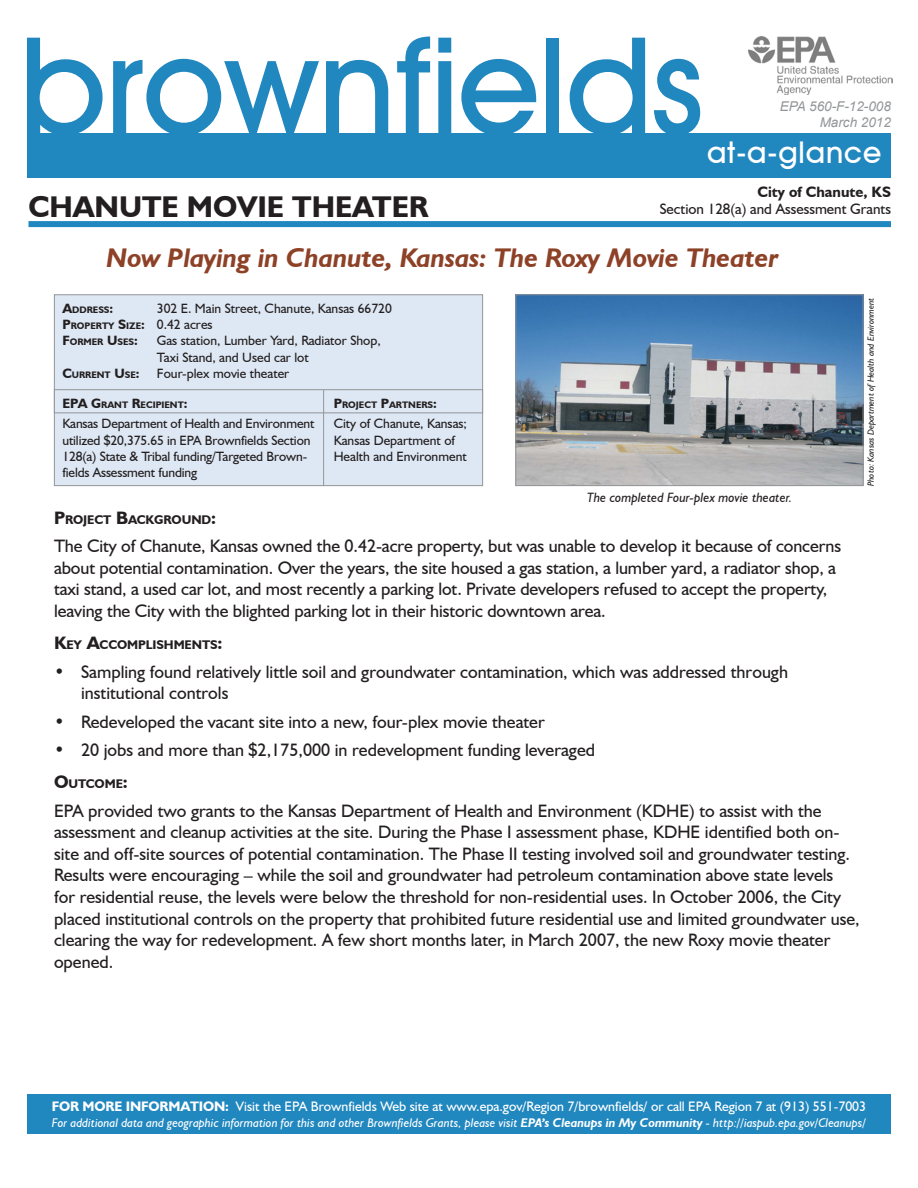
<style>
.page{position:relative;width:918px;height:1188px;background:#fff}
.page>*{position:absolute;margin:0;border:0;box-sizing:border-box;transform-origin:0 0}
.Body_text{font:500 135px "Avant Garde IT Cby BT";letter-spacing:-.01em;color:#2187bf}
.t1{font:700 30px "Humanist 521 BT";color:#231f20}
.t2{font:500 30px "Avant Garde IT Cby BT";letter-spacing:.03em;color:#fff}
.t3{font:italic 700 27px "Humanist 521 BT";color:#8d4127}
.t4{font:18px/21.6px "Humanist 521 BT";color:#231f20}
.t5{font:15px/16.5px "Humanist 521 BT";color:#231f20;text-align:right}
.t6{font:13.8px "Humanist 521 BT";color:#fff}
.t7{font:13.5px/16.2px "Humanist 521 BT";color:#231f20}
.t8{font:italic 13.5px "Humanist 521 BT";color:#231f20}
.Body_text-2{font:italic 13.5px/15.8px "Arial";color:#939598;text-align:right}
.t9{font:italic 12.6px "Humanist 521 BT";color:#fff}
.Level_1{font:700 12.6px "Humanist 521 BT";letter-spacing:-.005em;color:#231f20}
.t10{font:700 9.45px "Humanist 521 BT";color:#231f20}
.t11{font:italic 9px "Humanist 521 BT";color:#231f20}
.s1{font-weight:700}
.s2{font-size:13.5px}
.s3{font-weight:400;font-size:13.5px}
.s4{font-size:18px}
</style>
<div class="page">
<div style="left:28px;top:221px;width:863px;height:6px;background:#2187bf"></div>
<div style="left:27px;top:133px;width:864px;height:45px;background:#2187bf"></div>
<div style="left:54px;top:294px;width:429px;height:192px;background:#dee8f4;border:1px solid #939598"></div>
<div style="left:54px;top:389px;width:429px;height:24px;background:#dee8f4;border:1px solid #939598"></div>
<hr style="left:323px;top:390px;width:1px;height:96px;background:#939598">
<img style="left:517px;top:296px;width:344px;height:188px">
<div style="left:515px;top:294px;width:348px;height:192px;border:1px solid #939598"></div>
<div style="left:27px;top:1094px;width:864px;height:39px;background:#2187bf"></div>
<img style="left:748px;top:36px;width:144px;height:58px">
<p class="Body_text" style="left:20px;top:4px;width:686px">brownfields</p>
<p class="Body_text-2" style="left:780px;top:98px;width:113px">EPA 560-F-12-008<br>March 2012</p>
<p class="t2" style="left:707px;top:134px;width:176px">at-a-glance</p>
<p class="t1" style="left:28px;top:189px;width:402px">CHANUTE MOVIE THEATER</p>
<p class="t5" style="left:660px;top:183px;width:233px"><span class="s1">CITY OF CHANUTE, KS<br></span>Section 128(a) and Assessment Grants</p>
<p class="t3" style="left:107px;top:241px;width:674px">Now Playing in Chanute, Kansas: The Roxy Movie Theater</p>
<p class="t10" style="left:62px;top:304px;width:52px"><span class="s2">A</span>DDRESS<span class="s2">:</span></p>
<p class="t7" style="left:157px;top:300px;width:236px">302 E. Main Street, Chanute, Kansas 66720</p>
<p class="t10" style="left:62px;top:320px;width:152px"><span class="s2">P</span>ROPERTY <span class="s2">S</span>IZE<span class="s2">:</span> <span class="s3">0.42 acres</span></p>
<p class="t10" style="left:62px;top:336px;width:77px"><span class="s2">F</span>ORMER <span class="s2">U</span>SES<span class="s2">:</span></p>
<p class="t7" style="left:157px;top:332px;width:226px">Gas station, Lumber Yard, Radiator Shop,<br>Taxi Stand, and Used car lot</p>
<p class="t10" style="left:62px;top:369px;width:79px"><span class="s2">C</span>URRENT <span class="s2">U</span>SE<span class="s2">:</span></p>
<p class="t7" style="left:157px;top:365px;width:134px">Four-plex movie theater</p>
<p class="t10" style="left:62px;top:399px;width:127px"><span class="s2">EPA G</span>RANT <span class="s2">R</span>ECIPIENT<span class="s2">:</span></p>
<p class="t10" style="left:334px;top:399px;width:105px"><span class="s2">P</span>ROJECT <span class="s2">P</span>ARTNERS<span class="s2">:</span></p>
<p class="t7" style="left:334px;top:415px;width:135px">City of Chanute, Kansas;<br>Kansas Department of<br>Health and Environment</p>
<p class="t7" style="left:62px;top:415px;width:254px">Kansas Department of Health and Environment utilized $20,375.65 in EPA Brownfields Section 128(a) State &amp; Tribal funding/Targeted Brown&shy;fields Assessment funding</p>
<p class="t8" style="left:587px;top:489px;width:207px">The completed Four-plex movie theater.</p>
<p class="Level_1" style="left:54px;top:512px;width:164px"><span class="s4">P</span>ROJECT <span class="s4">B</span>ACKGROUND<span class="s4">:</span></p>
<p class="t4" style="left:54px;top:535px;width:789px">The City of Chanute, Kansas owned the 0.42-acre property, but was unable to develop it because of concerns about potential contamination. Over the years, the site housed a gas station, a lumber yard, a radiator shop, a taxi stand, a used car lot, and most recently a parking lot. Private developers refused to accept the property, leaving the City with the blighted parking lot in their historic downtown area.</p>
<p class="Level_1" style="left:54px;top:637px;width:170px"><span class="s4">K</span>EY <span class="s4">A</span>CCOMPLISHMENTS<span class="s4">:</span></p>
<p class="t4" style="left:81px;top:660px;width:709px;text-indent:-27px">• Sampling found relatively little soil and groundwater contamination, which was addressed through institutional controls</p>
<p class="t4" style="left:54px;top:710px;width:492px">• Redeveloped the vacant site into a new, four-plex movie theater</p>
<p class="t4" style="left:54px;top:739px;width:543px">• 20 jobs and more than $2,175,000 in redevelopment funding leveraged</p>
<p class="Level_1" style="left:54px;top:776px;width:75px"><span class="s4">O</span>UTCOME<span class="s4">:</span></p>
<p class="t4" style="left:54px;top:799px;width:807px">EPA provided two grants to the Kansas Department of Health and Environment (KDHE) to assist with the assessment and cleanup activities at the site. During the Phase I assessment phase, KDHE identified both on&shy;site and off-site sources of potential contamination. The Phase II testing involved soil and groundwater testing.<br>Results were encouraging – while the soil and groundwater had petroleum contamination above state levels<br>for residential reuse, the levels were below the threshold for non-residential uses. In October 2006, the City placed institutional controls on the property that prohibited future residential use and limited groundwater use, clearing the way for redevelopment. A few short months later, in March 2007, the new Roxy movie theater opened.</p>
<p class="t11" style="left:865px;top:486px;width:190px;rotate:-90deg">Photo: Kansas Department of Health and Environment</p>
<p class="t6" style="left:52px;top:1098px;width:816px"><span class="s1">FOR MORE INFORMATION:</span> Visit the EPA Brownfields Web site at www.epa.gov/Region 7/brownfields/ or call EPA Region 7 at (913) 551-7003</p>
<p class="t9" style="left:52px;top:1115px;width:816px">For additional data and geographic information for this and other Brownfields Grants, please visit <span class="s1">EPA’s Cleanups in My Community</span> - http://iaspub.epa.gov/Cleanups/</p>
</div>
